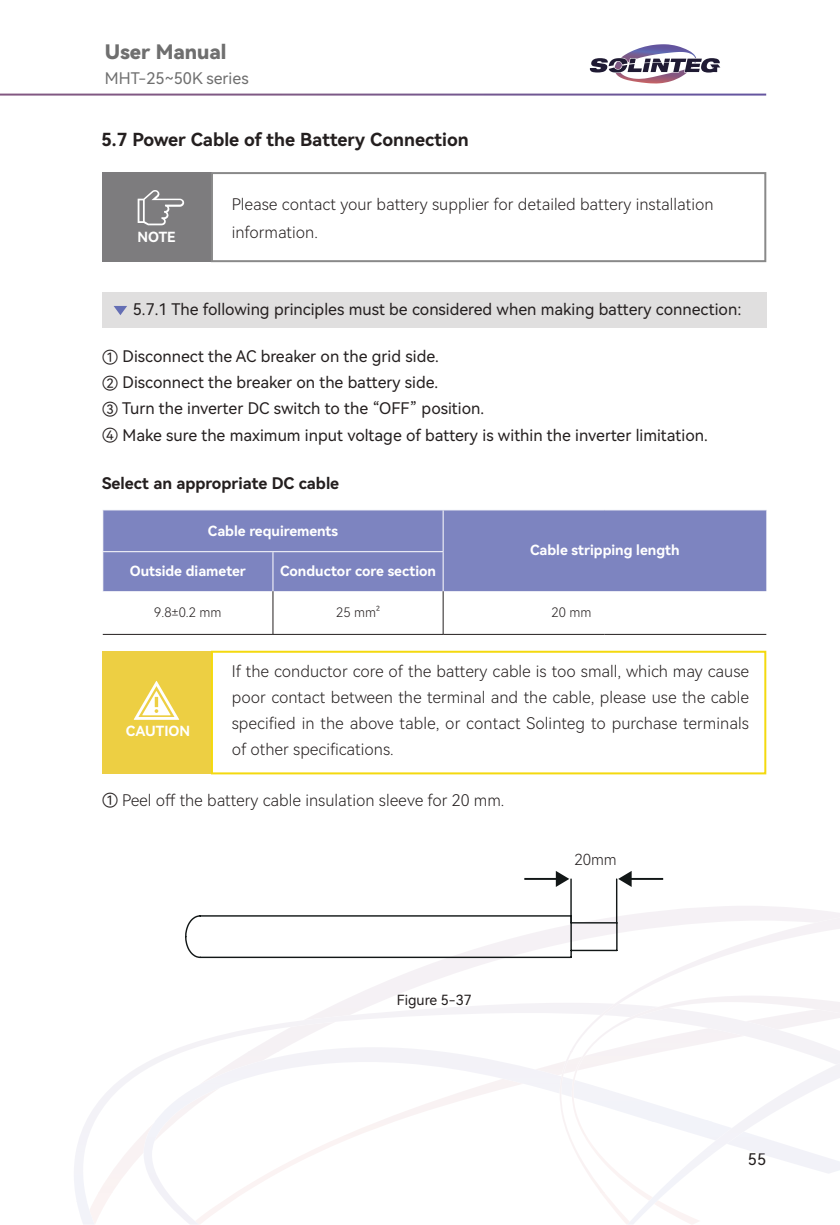
<style>
.page{position:relative;width:840px;height:1225px;background:#fff}
.page>*{position:absolute;margin:0;border:0;box-sizing:border-box;transform-origin:0 0}
.t1{font:20px "Harmony OS Sans Black";color:#6f6f6f}
.t2{font:18px "Harmony OS Sans Bold";color:#241f1f}
.t3{font:16px/26px "Harmony OS Sans Light";color:#241f1f;text-align:justify}
.t4{font:16px/26px "Harmony OS Sans";color:#241f1f}
.t5{font:16px "Harmony OS Sans SC Light";color:#241f1f}
.t6{font:16px "Harmony OS Sans SC Bold";color:#241f1f}
.t7{font:16px "Harmony OS Sans";color:#6f6f6f}
.t8{font:15.2px "Harmony OS Sans Light";color:#241f1f}
.t9{font:14px "Harmony OS Sans Bold";color:#fff}
.t10{font:14px "Harmony OS Sans";color:#241f1f}
.t11{font:13px "Harmony OS Sans Light";color:#241f1f}
.s1{font-family:"Harmony OS Sans SC"}
</style>
<div class="page">
<svg style="left:0;top:44px;width:765px;height:52px"></svg>
<svg style="left:341px;top:905px;width:498px;height:97px"></svg>
<svg style="left:74px;top:1002px;width:485px;height:222px"></svg>
<svg style="left:143px;top:1047px;width:416px;height:177px"></svg>
<svg style="left:559px;top:917px;width:280px;height:224px"></svg>
<svg style="left:571px;top:995px;width:268px;height:228px"></svg>
<svg style="left:626px;top:1063px;width:213px;height:161px"></svg>
<div style="left:103px;top:510px;width:662px;height:81px;background:#7d84c0"></div>
<hr style="left:272px;top:591px;width:1px;height:43px;background:#241f1f">
<hr style="left:442px;top:591px;width:1px;height:43px;background:#241f1f">
<hr style="left:103px;top:634px;width:170px;height:1px;background:#241f1f">
<hr style="left:273px;top:634px;width:170px;height:1px;background:#241f1f">
<hr style="left:443px;top:634px;width:161px;height:1px;background:#241f1f">
<hr style="left:604px;top:634px;width:161px;height:1px;background:#241f1f">
<hr style="left:442px;top:510px;width:1px;height:41px;background:#fff">
<hr style="left:102px;top:551px;width:171px;height:1px;background:#fff">
<hr style="left:273px;top:551px;width:170px;height:1px;background:#fff">
<hr style="left:272px;top:552px;width:1px;height:39px;background:#fff">
<hr style="left:442px;top:552px;width:1px;height:39px;background:#fff">
<svg style="left:185px;top:914px;width:433px;height:45px"></svg>
<svg style="left:524px;top:871px;width:45px;height:16px"></svg>
<svg style="left:617px;top:871px;width:45px;height:16px"></svg>
<hr style="left:615px;top:879px;width:2px;height:43px;background:#121717">
<hr style="left:570px;top:879px;width:1px;height:43px;background:#121717">
<div style="left:102px;top:651px;width:109px;height:123px;background:#edcf43"></div>
<svg style="left:134px;top:681px;width:45px;height:39px"></svg>
<div style="left:211px;top:651px;width:554px;height:123px;border:2px solid #f4d90f"></div>
<div style="left:102px;top:172px;width:109px;height:90px;background:#7d7c7e"></div>
<div style="left:211px;top:172px;width:554px;height:90px;border:2px solid #898989"></div>
<div style="left:102px;top:292px;width:663px;height:36px;background:#e0dfdf"></div>
<svg style="left:114px;top:306px;width:13px;height:9px"></svg>
<svg style="left:137px;top:190px;width:48px;height:35px"></svg>
<p class="t1" style="left:105px;top:38px;width:123px">User Manual</p>
<p class="t7" style="left:105px;top:67px;width:145px">MHT-25~50K series</p>
<p class="t2" style="left:74px;top:127px;width:396px">※ 5.7 Power Cable of the Battery Connection</p>
<p class="t3" style="left:231px;top:191px;width:483px">Please contact your battery supplier for detailed battery installation</p>
<p class="t9" style="left:137px;top:227px;width:40px">NOTE</p>
<p class="t3" style="left:231px;top:219px;width:88px">information.</p>
<p class="t4" style="left:133px;top:296px;width:609px">5.7.1 The following principles must be considered when making battery connection:</p>
<p class="t4" style="left:102px;top:343px;width:606px"><span class="s1">①</span> Disconnect the AC breaker on the grid side.<br><span class="s1">②</span> Disconnect the breaker on the battery side.<br><span class="s1">③</span> Turn the inverter DC switch to the “OFF” position.<br><span class="s1">④</span> Make sure the maximum input voltage of battery is within the inverter limitation.</p>
<p class="t6" style="left:102px;top:472px;width:238px">Select an appropriate DC cable</p>
<p class="t9" style="left:208px;top:521px;width:132px">Cable requirements</p>
<p class="t9" style="left:529px;top:540px;width:151px">Cable stripping length</p>
<p class="t9" style="left:130px;top:561px;width:118px">Outside diameter</p>
<p class="t9" style="left:280px;top:561px;width:157px">Conductor core section</p>
<p class="t11" style="left:154px;top:603px;width:69px">9.8±0.2 mm</p>
<p class="t11" style="left:336px;top:603px;width:45px">25 mm²</p>
<p class="t11" style="left:551px;top:603px;width:41px">20 mm</p>
<p class="t9" style="left:126px;top:721px;width:66px">CAUTION</p>
<p class="t3" style="left:231px;top:658px;width:518px">If the conductor core of the battery cable is too small, which may cause poor contact between the terminal and the cable, please use the cable specified in the above table, or contact Solinteg to purchase terminals of other specifications.</p>
<p class="t5" style="left:102px;top:789px;width:403px"><span class="s1">①</span> Peel off the battery cable insulation sleeve for 20 mm.</p>
<p class="t10" style="left:396px;top:990px;width:76px">Figure 5-37</p>
<p class="t8" style="left:574px;top:848px;width:44px">20mm</p>
<p class="t4" style="left:747px;top:1145px;width:20px">55</p>
</div>
